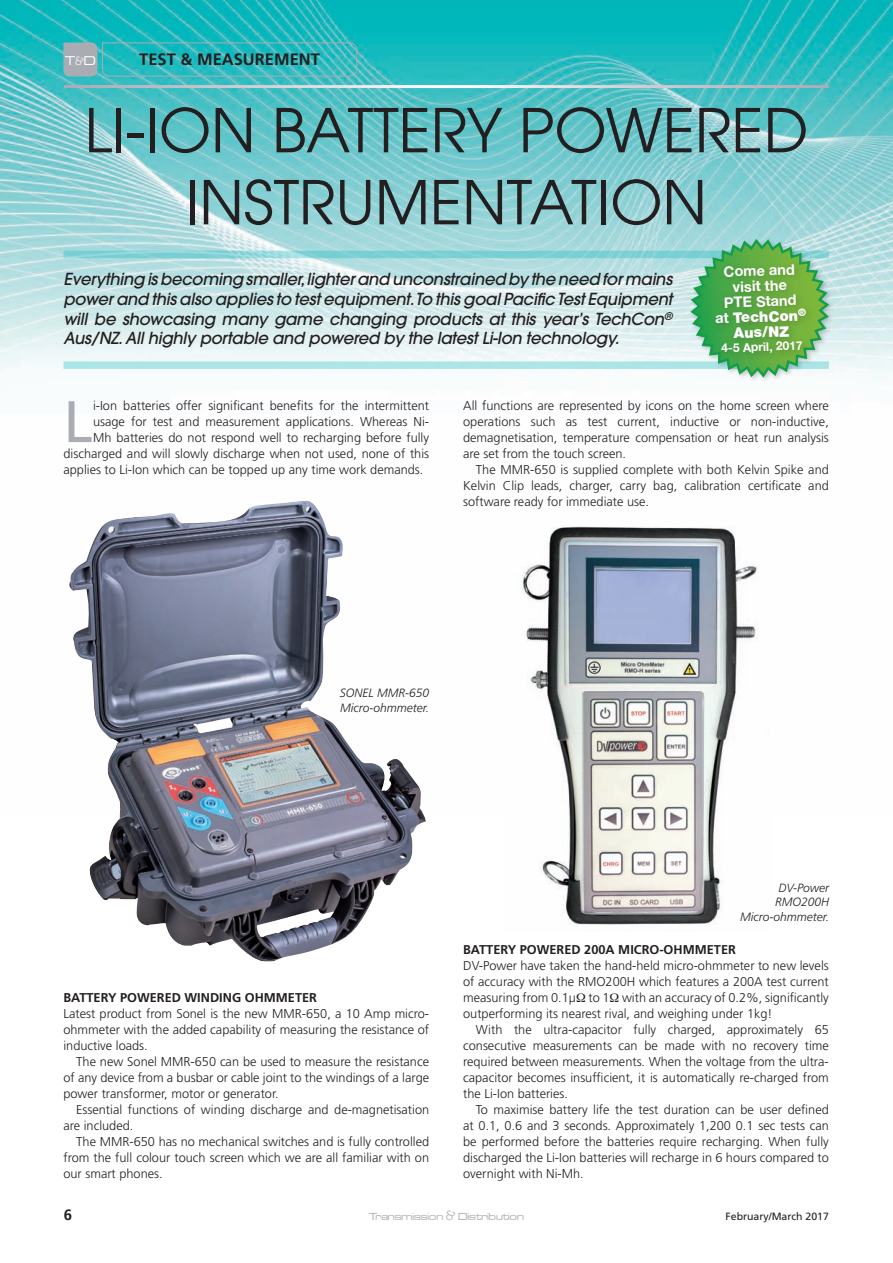
<style>
.page{position:relative;width:893px;height:1263px;background:#fff}
.page>*{position:absolute;margin:0;border:0;box-sizing:border-box;transform-origin:0 0}
.GENERAL_HEADLINE{font:60px/72px "Avant Garde";color:#231f20;text-align:center}
.DROP_CAP_PARA{font:58.5px "Frutiger";color:#aaacb3}
.SUBHEADLINE{font:italic 500 16.5px/19.8px "Avant Garde";letter-spacing:-.015em;color:#231f20;text-align:justify}
.FEATURE_-_TOP_OF_PAG{font:700 16.5px "Frutiger";color:#231f20}
.t1{font:700 15px "Frutiger";color:#231f20}
.BODY_COPY{font:700 14.55px/15.5px "Helvetica Neue";color:#fff;text-align:center}
.t2{font:13.2px "Microgramma D Medi Exte";color:#fff}
.BODY_COPY-2{font:300 12.75px/16px "Frutiger";color:#231f20;text-align:justify}
.NO_INDENT_PARA{font:300 12.75px/16px "Frutiger";color:#231f20;text-align:justify}
.DROP_CAP_PARA-2{font:300 12.75px "Frutiger";color:#231f20}
.PARA_HEADING{font:700 12.75px "Frutiger";color:#231f20}
.PIC_CAPTION{font:italic 300 12px/14.4px "Frutiger";color:#231f20}
.BODY_COPY-3{font:700 12px "Helvetica Neue";color:#fff}
.t3{font:10.5px "Microgramma D Medi Exte";color:#aaacb3}
.t4{font:10.5px "Frutiger";color:#231f20}
.s1{font-family:"Kabel IT Cby BT";font-size:12px}
.s2{font-weight:900}
.s3{font-family:"Kabel IT Cby BT";font-size:13.5px}
</style>
<div class="page">
<img style="left:0;top:0;width:893px;height:379px">
<hr style="left:64px;top:85px;width:765px;height:3px;background:#fff">
<svg style="left:63px;top:42px;width:295px;height:35px;background:#40b8bd"></svg>
<svg style="left:63px;top:251px;width:625px;height:7px;background:#7fd2d5"></svg>
<div style="left:63px;top:361px;width:766px;height:8px;background:#ace5e7"></div>
<div style="left:688px;top:237px;width:146px;height:146px;background:#231f20;opacity:.25"></div>
<svg style="left:688px;top:237px;width:143px;height:143px"></svg>
<div style="left:710px;top:259px;width:104px;height:102px;background:#231f20;opacity:.25"></div>
<img style="left:521px;top:526px;width:237px;height:399px">
<img style="left:69px;top:501px;width:357px;height:460px">
<p class="t2" style="left:65px;top:52px;width:32px">T<span class="s1">&amp;</span>D</p>
<p class="FEATURE_-_TOP_OF_PAG" style="left:139px;top:50px;width:182px">TEST &amp; MEASUREMENT</p>
<p class="GENERAL_HEADLINE" style="left:84px;top:94px;width:726px">LI-ION BATTERY POWERED<br>INSTRUMENTATION</p>
<p class="BODY_COPY" style="left:713px;top:264px;width:92px;rotate:-2deg">Come and visit the<br>PTE Stand<br>at <span class="s2">TechCon</span><sup>®<br></sup><span class="s2">Aus/NZ</span></p>
<p class="BODY_COPY-3" style="left:721px;top:341px;width:83px;rotate:-2deg">4-5 April, 2017</p>
<p class="SUBHEADLINE" style="left:63px;top:269px;width:610px">Everything is becoming smaller, lighter and unconstrained by the need for mains power and this also applies to test equipment. To this goal Pacific Test Equipment will be showcasing many game changing products at this year’s TechCon<sup>® </sup>Aus/NZ. All highly portable and powered by the latest Li-Ion technology.</p>
<p class="DROP_CAP_PARA" style="left:63px;top:387px;width:31px">L</p>
<p class="DROP_CAP_PARA-2" style="left:93px;top:398px;width:338px">i-Ion batteries offer significant benefits for the intermittent</p>
<p class="DROP_CAP_PARA-2" style="left:93px;top:414px;width:338px">usage for test and measurement applications. Whereas Ni-</p>
<p class="DROP_CAP_PARA-2" style="left:93px;top:430px;width:338px">Mh batteries do not respond well to recharging before fully</p>
<p class="DROP_CAP_PARA-2" style="left:63px;top:446px;width:367px">discharged and will slowly discharge when not used, none of this</p>
<p class="DROP_CAP_PARA-2" style="left:63px;top:462px;width:361px">applies to Li-Ion which can be topped up any time work demands.</p>
<p class="NO_INDENT_PARA" style="left:463px;top:398px;width:367px">All functions are represented by icons on the home screen where operations such as test current, inductive or non-inductive, demagnetisation, temperature compensation or heat run analysis are set from the touch screen.</p>
<p class="BODY_COPY-2" style="left:463px;top:462px;width:367px;text-indent:13px">The MMR-650 is supplied complete with both Kelvin Spike and Kelvin Clip leads, charger, carry bag, calibration certificate and software ready for immediate use.</p>
<p class="PIC_CAPTION" style="left:340px;top:686px;width:91px">SONEL MMR-650<br>Micro-ohmmeter.</p>
<p class="PARA_HEADING" style="left:63px;top:990px;width:255px">BATTERY POWERED WINDING OHMMETER</p>
<p class="NO_INDENT_PARA" style="left:63px;top:1005px;width:367px">Latest product from Sonel is the new MMR-650, a 10 Amp micro&shy;ohmmeter with the added capability of measuring the resistance of inductive loads.</p>
<p class="BODY_COPY-2" style="left:63px;top:1053px;width:367px;text-indent:13px">The new Sonel MMR-650 can be used to measure the resistance of any device from a busbar or cable joint to the windings of a large power transformer, motor or generator.</p>
<p class="BODY_COPY-2" style="left:63px;top:1101px;width:367px;text-indent:13px">Essential functions of winding discharge and de-magnetisation are included.</p>
<p class="BODY_COPY-2" style="left:63px;top:1133px;width:367px;text-indent:13px">The MMR-650 has no mechanical switches and is fully controlled from the full colour touch screen which we are all familiar with on our smart phones.</p>
<p class="PIC_CAPTION" style="left:775px;top:881px;width:56px">DV-Power<br>RMO200H</p>
<p class="PIC_CAPTION" style="left:740px;top:909px;width:90px">Micro-ohmmeter.</p>
<p class="PARA_HEADING" style="left:463px;top:942px;width:274px">BATTERY POWERED 200A MICRO-OHMMETER</p>
<p class="NO_INDENT_PARA" style="left:463px;top:957px;width:367px">DV-Power have taken the hand-held micro-ohmmeter to new levels of accuracy with the RMO200H which features a 200A test current measuring from 0.1µ to 1 with an accuracy of 0.2%, significantly outperforming its nearest rival, and weighing under 1kg!</p>
<p class="BODY_COPY-2" style="left:463px;top:1021px;width:367px;text-indent:13px">With the ultra-capacitor fully charged, approximately 65 consecutive measurements can be made with no recovery time required between measurements. When the voltage from the ultra&shy;capacitor becomes insufficient, it is automatically re-charged from the Li-Ion batteries.</p>
<p class="BODY_COPY-2" style="left:463px;top:1101px;width:367px;text-indent:13px">To maximise battery life the test duration can be user defined at 0.1, 0.6 and 3 seconds. Approximately 1,200 0.1 sec tests can be performed before the batteries require recharging. When fully discharged the Li-Ion batteries will recharge in 6 hours compared to overnight with Ni-Mh.</p>
<p class="t1" style="left:64px;top:1206px;width:10px">6</p>
<p class="t3" style="left:369px;top:1210px;width:156px">Transmission <span class="s3">&amp;</span> Distribution</p>
<p class="t4" style="left:726px;top:1211px;width:105px">February/March 2017</p>
</div>
